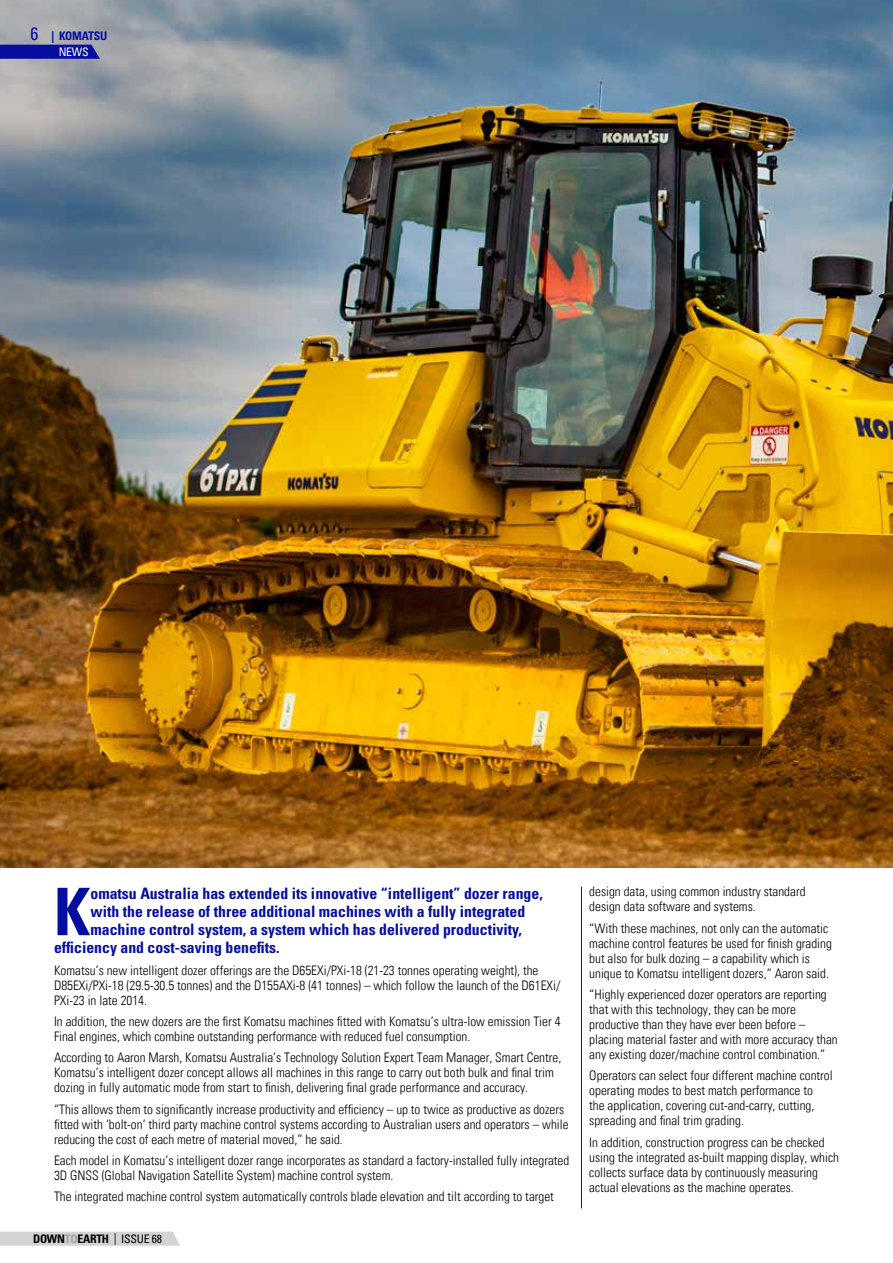
<style>
.page{position:relative;width:893px;height:1263px;background:#fff}
.page>*{position:absolute;margin:0;border:0;box-sizing:border-box;transform-origin:0 0}
.t1{font:700 condensed 65.55px "Univers";color:#060e9f}
.t2{font:condensed 18px "Univers";color:#060e9f}
.t3{font:700 condensed 15.75px "Univers";color:#060e9f}
.t4{font:300 condensed 13.2px/15px "Univers";color:#000}
.t5{font:700 condensed 11.7px "Univers";color:#000}
.t6{font:700 condensed 11.7px "Univers";color:#060e9f}
.t7{font:condensed 11.7px "Univers";color:#000}
.t8{font:condensed 11.7px "Univers";color:#fff}
.s1{color:#a1a0a2}
</style>
<div class="page">
<img style="left:0;top:0;width:893px;height:868px">
<hr style="left:581px;top:887px;width:1px;height:321px;background:#060e9f">
<svg style="left:0;top:45px;width:100px;height:14px"></svg>
<svg style="left:0;top:1231px;width:180px;height:15px;background:#d4d6d7"></svg>
<h2 class="t2" style="left:31px;top:22px;width:9px">6</h2>
<p class="t6" style="left:52px;top:28px;width:44px">| KOMATSU</p>
<p class="t8" style="left:59px;top:45px;width:30px">NEWS</p>
<h1 class="t1" style="left:54px;top:872px;width:38px">K</h1>
<p class="t3" style="left:90px;top:884px;width:454px">omatsu Australia has extended its innovative “intelligent” dozer range,</p>
<p class="t3" style="left:90px;top:902px;width:436px">with the release of three additional machines with a fully integrated</p>
<p class="t3" style="left:90px;top:920px;width:433px">machine control system, a system which has delivered productivity,</p>
<p class="t3" style="left:54px;top:938px;width:227px">efficiency and cost-saving benefits.</p>
<p class="t4" style="left:54px;top:962px;width:508px">Komatsu’s new intelligent dozer offerings are the D65EXi/PXi-18 (21-23 tonnes operating weight), the<br>D85EXi/PXi-18 (29.5-30.5 tonnes) and the D155AXi-8 (41 tonnes) – which follow the launch of the D61EXi/<br>PXi-23 in late 2014.</p>
<p class="t4" style="left:54px;top:1014px;width:508px">In addition, the new dozers are the first Komatsu machines fitted with Komatsu’s ultra-low emission Tier 4<br>Final engines, which combine outstanding performance with reduced fuel consumption.</p>
<p class="t4" style="left:54px;top:1050px;width:509px">According to Aaron Marsh, Komatsu Australia’s Technology Solution Expert Team Manager, Smart Centre,<br>Komatsu’s intelligent dozer concept allows all machines in this range to carry out both bulk and final trim dozing in fully automatic mode from start to finish, delivering final grade performance and accuracy.</p>
<p class="t4" style="left:54px;top:1101px;width:516px">“This allows them to significantly increase productivity and efficiency – up to twice as productive as dozers fitted with ‘bolt-on’ third party machine control systems according to Australian users and operators – while reducing the cost of each metre of material moved,” he said.</p>
<p class="t4" style="left:54px;top:1153px;width:517px">Each model in Komatsu’s intelligent dozer range incorporates as standard a factory-installed fully integrated<br>3D GNSS (Global Navigation Satellite System) machine control system.</p>
<p class="t4" style="left:54px;top:1189px;width:501px">The integrated machine control system automatically controls blade elevation and tilt according to target</p>
<p class="t5" style="left:33px;top:1232px;width:64px">DOWN<span class="s1">TO</span> EARTH</p>
<p class="t7" style="left:114px;top:1232px;width:14px">| ISSU</p>
<p class="t7" style="left:144px;top:1232px;width:20px">E 68</p>
<p class="t4" style="left:589px;top:884px;width:218px">design data, using common industry standard design data software and systems.</p>
<p class="t4" style="left:589px;top:920px;width:244px">“With these machines, not only can the automatic machine control features be used for finish grading but also for bulk dozing – a capability which is unique to Komatsu intelligent dozers,” Aaron said.</p>
<p class="t4" style="left:589px;top:987px;width:250px">“Highly experienced dozer operators are reporting that with this technology, they can be more productive than they have ever been before – placing material faster and with more accuracy than any existing dozer/machine control combination.”</p>
<p class="t4" style="left:589px;top:1068px;width:245px">Operators can select four different machine control operating modes to best match performance to<br>the application, covering cut-and-carry, cutting, spreading and final trim grading.</p>
<p class="t4" style="left:589px;top:1134px;width:251px">In addition, construction progress can be checked using the integrated as-built mapping display, which collects surface data by continuously measuring actual elevations as the machine operates.</p>
</div>
